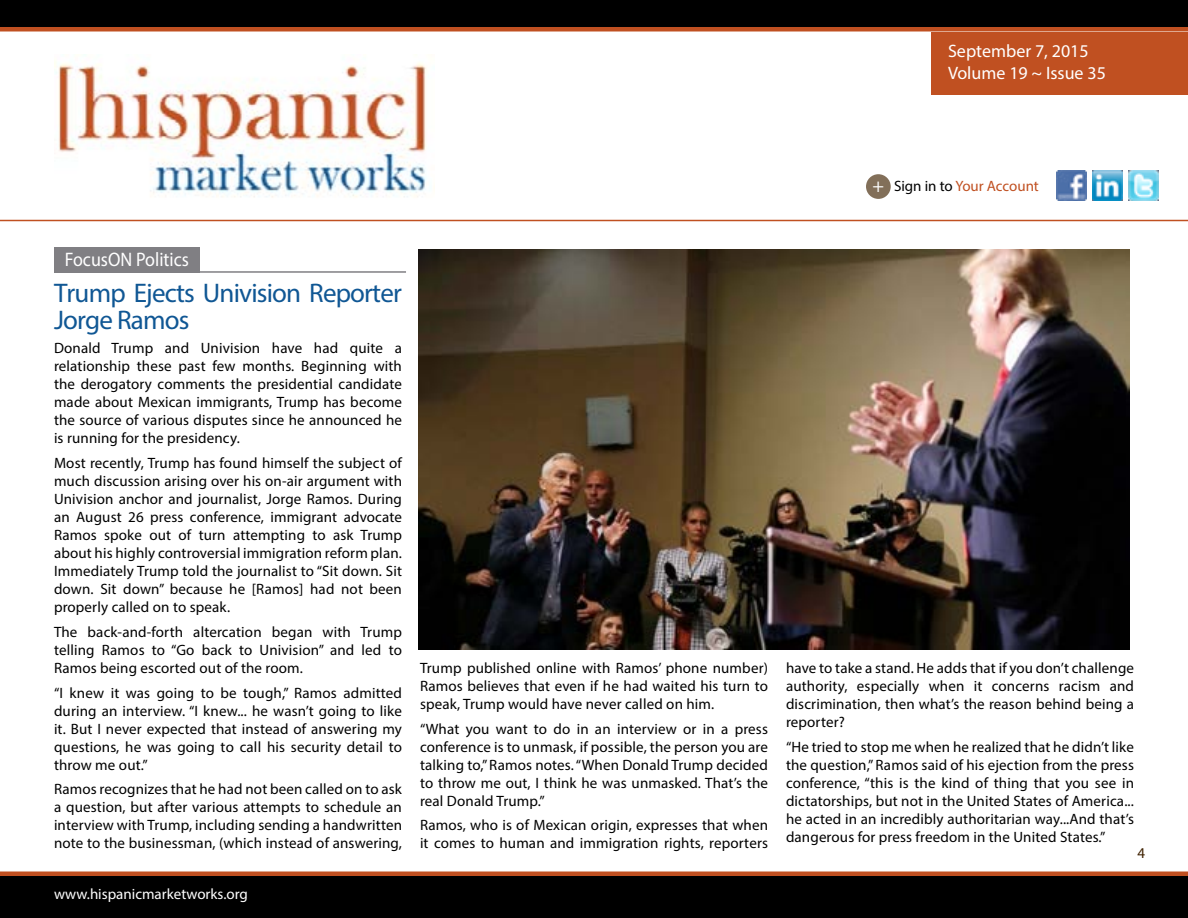
<style>
.page{position:relative;width:1188px;height:918px;background:#fff}
.page>*{position:absolute;margin:0;border:0;box-sizing:border-box;transform-origin:0 0}
.t1{font:27px/27px "Myriad Pro";letter-spacing:-.03em;color:#105794}
.t2{font:19.65px "Myriad Pro";color:#fff;scale:.92 1}
.t3{font:18px/21.6px "Myriad Pro";color:#fff}
.t4{font:15px/18px "Myriad Pro";letter-spacing:.01em;color:#000;text-align:justify}
.t5{font:15px "Myriad Pro";color:#fff}
.t6{font:15px "Myriad Pro";color:#c05021}
.t7{font:15px "Myriad Pro";color:#3f2100}
.s1{font-size:19.5px;color:#fff}
.s2{color:#000}
</style>
<div class="page">
<div style="left:0;top:874px;width:1188px;height:44px;background:#000"></div>
<hr style="left:0;top:872px;width:1188px;height:4px;background:#c05021">
<div style="left:0;top:27px;width:1188px;height:5px;background:#c05021"></div>
<div style="left:932px;top:32px;width:256px;height:62px;background:#c05021"></div>
<img style="left:1057px;top:170px;width:30px;height:30px">
<img style="left:1129px;top:170px;width:30px;height:30px">
<img style="left:1093px;top:170px;width:30px;height:30px">
<div style="left:866px;top:174px;width:25px;height:25px;background:#826f59;border-radius:50%"></div>
<div style="left:0;top:0;width:1188px;height:27px;background:#000"></div>
<hr style="left:0;top:220px;width:1188px;height:1px;background:#c05021">
<img style="left:54px;top:54px;width:381px;height:144px">
<div style="left:54px;top:247px;width:146px;height:26px;background:#807f83"></div>
<hr style="left:54px;top:271px;width:352px;height:2px;background:#807f83">
<img style="left:419px;top:250px;width:711px;height:400px">
<p class="t3" style="left:948px;top:40px;width:159px">September 7, 2015<br>Volume 19 ~ Issue 35</p>
<p class="t6" style="left:872px;top:177px;width:168px"><span class="s1">+</span> <span class="s2">Sign in to</span> Your Account</p>
<h2 class="t2" style="left:65px;top:247px;width:136px">FocusON Politics</h2>
<h1 class="t1" style="left:54px;top:279px;width:349px">Trump Ejects Univision Reporter<br>Jorge Ramos</h1>
<p class="t4" style="left:54px;top:339px;width:350px">Donald Trump and Univision have had quite a relationship these past few months. Beginning with the derogatory comments the presidential candidate made about Mexican immigrants, Trump has become the source of various disputes since he announced he is running for the presidency.</p>
<p class="t4" style="left:54px;top:454px;width:350px">Most recently, Trump has found himself the subject of much discussion arising over his on-air argument with Univision anchor and journalist, Jorge Ramos. During an August 26 press conference, immigrant advocate Ramos spoke out of turn attempting to ask Trump about his highly controversial immigration reform plan.<br>Immediately Trump told the journalist to “Sit down. Sit down. Sit down” because he [Ramos] had not been properly called on to speak.</p>
<p class="t4" style="left:54px;top:622px;width:349px">The back-and-forth altercation began with Trump telling Ramos to “Go back to Univision” and led to Ramos being escorted out of the room.</p>
<p class="t4" style="left:54px;top:683px;width:350px">“I knew it was going to be tough,” Ramos admitted during an interview. “I knew... he wasn’t going to like it. But I never expected that instead of answering my questions, he was going to call his security detail to throw me out.”</p>
<p class="t4" style="left:54px;top:780px;width:350px">Ramos recognizes that he had not been called on to ask a question, but after various attempts to schedule an interview with Trump, including sending a handwritten note to the businessman, (which instead of answering,</p>
<p class="t5" style="left:54px;top:884px;width:195px">www.hispanicmarketworks.org</p>
<p class="t4" style="left:420px;top:658px;width:350px">Trump published online with Ramos’ phone number)<br>Ramos believes that even if he had waited his turn to speak, Trump would have never called on him.</p>
<p class="t4" style="left:420px;top:719px;width:350px">“What you want to do in an interview or in a press conference is to unmask, if possible, the person you are talking to,” Ramos notes. “When Donald Trump decided to throw me out, I think he was unmasked. That’s the real Donald Trump.”</p>
<p class="t4" style="left:420px;top:816px;width:350px">Ramos, who is of Mexican origin, expresses that when it comes to human and immigration rights, reporters</p>
<p class="t4" style="left:786px;top:658px;width:350px">have to take a stand. He adds that if you don’t challenge authority, especially when it concerns racism and discrimination, then what’s the reason behind being a reporter?</p>
<p class="t4" style="left:786px;top:737px;width:350px">“He tried to stop me when he realized that he didn’t like the question,” Ramos said of his ejection from the press conference, “this is the kind of thing that you see in dictatorships, but not in the United States of America... he acted in an incredibly authoritarian way...And that’s dangerous for press freedom in the United States.”</p>
<p class="t7" style="left:1137px;top:844px;width:9px">4</p>
</div>
